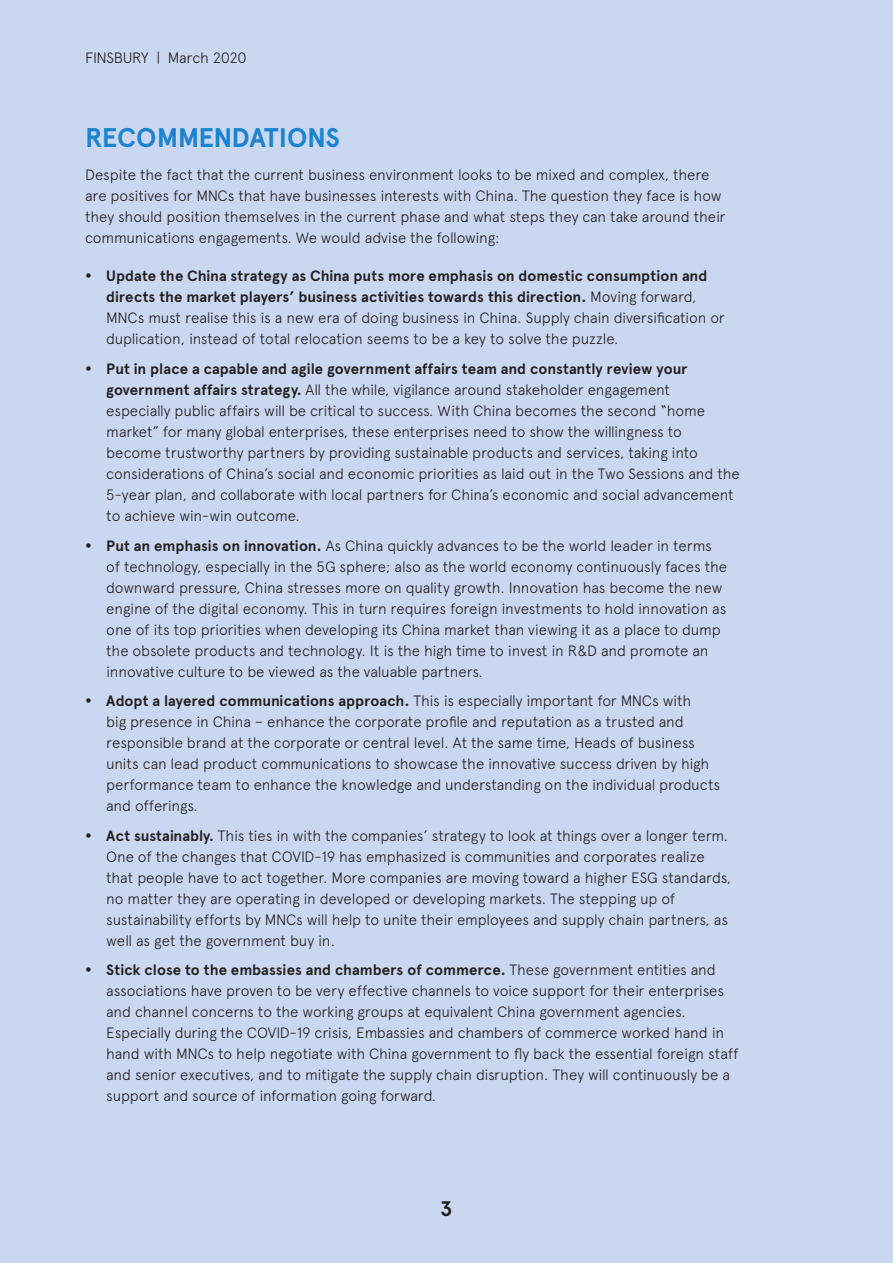
<style>
.page{position:relative;width:893px;height:1263px;background:#cad7f1}
.page>*{position:absolute;margin:0;border:0;box-sizing:border-box;transform-origin:0 0}
.t1{font:700 27px "Apercu Pro";letter-spacing:-.02em;color:#1c83cf}
.t2{font:700 21px "Apercu Pro";color:#231f20}
.body{font:300 15px/21px "Apercu Pro";letter-spacing:-.01em;color:#231f20}
.s1{font-weight:700}
</style>
<div class="page">
<p class="body" style="left:85px;top:46px;width:163px">FINSBURY | March 2020</p>
<p class="t1" style="left:85px;top:117px;width:256px">RECOMMENDATIONS</p>
<p class="body" style="left:85px;top:163px;width:642px">Despite the fact that the current business environment looks to be mixed and complex, there are positives for MNCs that have businesses interests with China. The question they face is how they should position themselves in the current phase and what steps they can take around their communications engagements. We would advise the following:</p>
<p class="body" style="left:106px;top:264px;width:620px"><span class="s1">Update the China strategy as China puts more emphasis on domestic consumption and directs the market players’ business activities towards this direction.</span> Moving forward, MNCs must realise this is a new era of doing business in China. Supply chain diversification or duplication, instead of total relocation seems to be a key to solve the puzzle.</p>
<p class="body" style="left:106px;top:357px;width:635px"><span class="s1">Put in place a capable and agile government affairs team and constantly review your government affairs strategy.</span> All the while, vigilance around stakeholder engagement<br>especially public affairs will be critical to success. With China becomes the second “home market” for many global enterprises, these enterprises need to show the willingness to become trustworthy partners by providing sustainable products and services, taking into considerations of China’s social and economic priorities as laid out in the Two Sessions and the 5-year plan, and collaborate with local partners for China’s economic and social advancement to achieve win-win outcome.</p>
<p class="body" style="left:106px;top:533px;width:622px"><span class="s1">Put an emphasis on innovation.</span> As China quickly advances to be the world leader in terms of technology, especially in the 5G sphere; also as the world economy continuously faces the downward pressure, China stresses more on quality growth. Innovation has become the new engine of the digital economy. This in turn requires foreign investments to hold innovation as one of its top priorities when developing its China market than viewing it as a place to dump the obsolete products and technology. It is the high time to invest in R&amp;D and promote an innovative culture to be viewed as the valuable partners.</p>
<p class="body" style="left:106px;top:689px;width:615px"><span class="s1">Adopt a layered communications approach.</span> This is especially important for MNCs with<br>big presence in China – enhance the corporate profile and reputation as a trusted and responsible brand at the corporate or central level. At the same time, Heads of business units can lead product communications to showcase the innovative success driven by high performance team to enhance the knowledge and understanding on the individual products and offerings.</p>
<p class="body" style="left:106px;top:823px;width:626px"><span class="s1">Act sustainably.</span> This ties in with the companies’ strategy to look at things over a longer term.<br>One of the changes that COVID-19 has emphasized is communities and corporates realize that people have to act together. More companies are moving toward a higher ESG standards, no matter they are operating in developed or developing markets. The stepping up of sustainability efforts by MNCs will help to unite their employees and supply chain partners, as well as get the government buy in.</p>
<p class="body" style="left:106px;top:958px;width:634px"><span class="s1">Stick close to the embassies and chambers of commerce.</span> These government entities and associations have proven to be very effective channels to voice support for their enterprises and channel concerns to the working groups at equivalent China government agencies.<br>Especially during the COVID-19 crisis, Embassies and chambers of commerce worked hand in hand with MNCs to help negotiate with China government to fly back the essential foreign staff and senior executives, and to mitigate the supply chain disruption. They will continuously be a support and source of information going forward.</p>
<h2 class="t2" style="left:440px;top:1193px;width:14px">3</h2>
</div>
